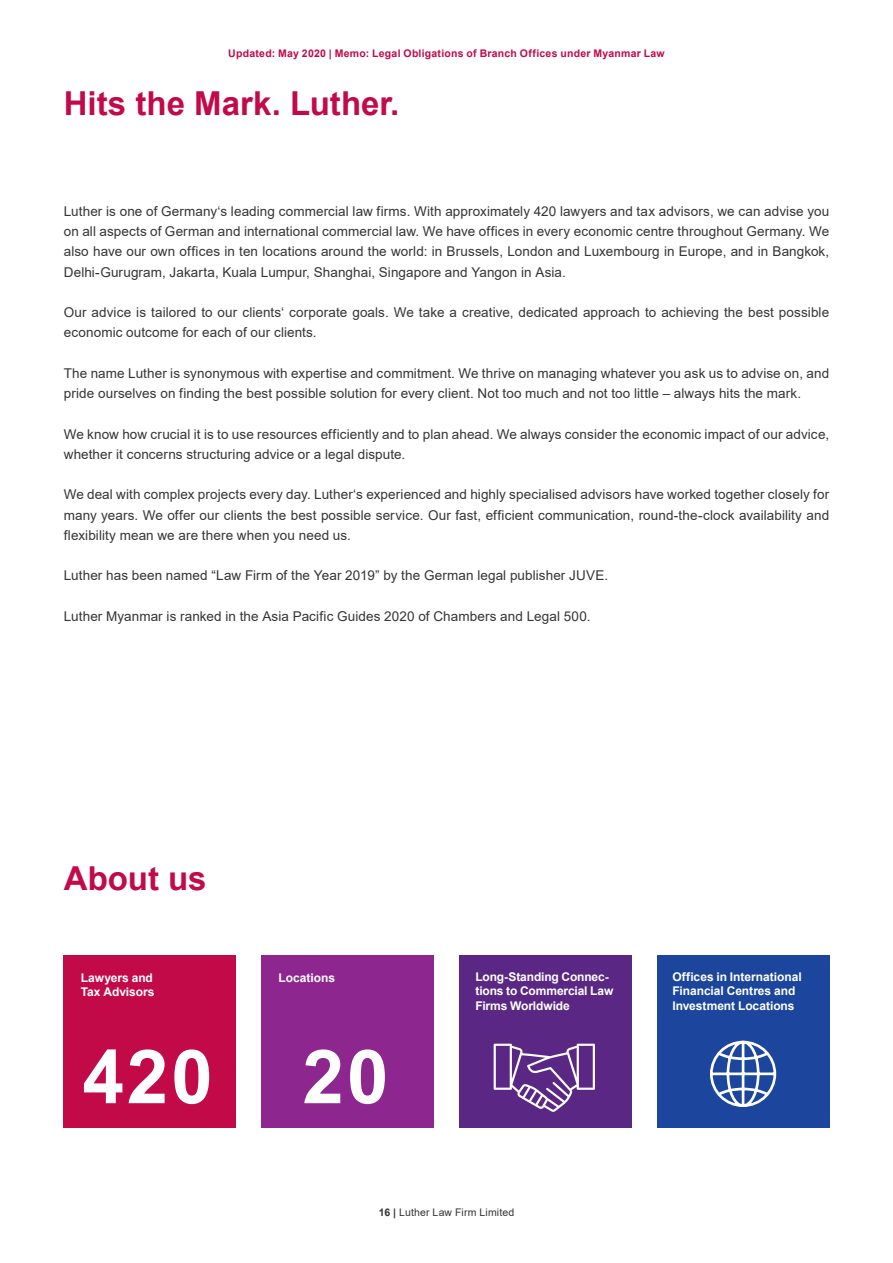
<style>
.page{position:relative;width:893px;height:1263px;background:#fff}
.page>*{position:absolute;margin:0;border:0;box-sizing:border-box;transform-origin:0 0}
.t1{font:700 74.7px "Arial";color:#fff}
.t2{font:700 33px "Arial";color:#c30a49}
.t3{font:13.5px/20.2px "Arial";letter-spacing:.005em;color:#363536}
.t4{font:700 12px/14.4px "Arial";letter-spacing:-.005em;color:#fff}
.t5{font:700 10.5px "Arial";letter-spacing:.02em;color:#c30a49}
.t6{font:10.5px "Arial";letter-spacing:.015em;color:#363536}
.s1{font-weight:700}
</style>
<div class="page">
<div style="left:64px;top:955px;width:172px;height:172px;background:#c30a49"></div>
<div style="left:261px;top:955px;width:173px;height:172px;background:#8d278f"></div>
<div style="left:459px;top:955px;width:172px;height:172px;background:#5a2784"></div>
<div style="left:657px;top:955px;width:172px;height:172px;background:#1c469d"></div>
<svg style="left:710px;top:1040px;width:67px;height:67px"></svg>
<svg style="left:494px;top:1044px;width:101px;height:68px"></svg>
<p class="t5" style="left:228px;top:46px;width:438px">Updated: May 2020 | Memo: Legal Obligations of Branch Offices under Myanmar Law</p>
<h1 class="t2" style="left:64px;top:81px;width:337px">Hits the Mark. Luther.</h1>
<p class="t3" style="left:64px;top:201px;width:767px;text-align:justify">Luther is one of Germany‘s leading commercial law firms. With approximately 420 lawyers and tax advisors, we can advise you on all aspects of German and international commercial law. We have offices in every economic centre throughout Germany. We also have our own offices in ten locations around the world: in Brussels, London and Luxembourg in Europe, and in Bangkok, Delhi-Gurugram, Jakarta, Kuala Lumpur, Shanghai, Singapore and Yangon in Asia.</p>
<p class="t3" style="left:64px;top:302px;width:767px">Our advice is tailored to our clients‘ corporate goals. We take a creative, dedicated approach to achieving the best possible economic outcome for each of our clients.</p>
<p class="t3" style="left:64px;top:363px;width:767px">The name Luther is synonymous with expertise and commitment. We thrive on managing whatever you ask us to advise on, and pride ourselves on finding the best possible solution for every client. Not too much and not too little – always hits the mark.</p>
<p class="t3" style="left:64px;top:424px;width:767px">We know how crucial it is to use resources efficiently and to plan ahead. We always consider the economic impact of our advice, whether it concerns structuring advice or a legal dispute.</p>
<p class="t3" style="left:64px;top:484px;width:767px;text-align:justify">We deal with complex projects every day. Luther‘s experienced and highly specialised advisors have worked together closely for many years. We offer our clients the best possible service. Our fast, efficient communication, round-the-clock availability and flexibility mean we are there when you need us.</p>
<p class="t3" style="left:64px;top:565px;width:546px">Luther has been named “Law Firm of the Year 2019” by the German legal publisher JUVE.</p>
<p class="t3" style="left:64px;top:606px;width:528px">Luther Myanmar is ranked in the Asia Pacific Guides 2020 of Chambers and Legal 500.</p>
<p class="t2" style="left:168px;top:853px;width:25px">U</p>
<h1 class="t2" style="left:64px;top:855px;width:144px">About us</h1>
<p class="t4" style="left:81px;top:971px;width:75px">Lawyers and<br>Tax Advisors</p>
<p class="t4" style="left:279px;top:971px;width:58px">Locations</p>
<p class="t4" style="left:475px;top:969px;width:139px">Long-Standing Connec&shy;tions to Commercial Law<br>Firms Worldwide</p>
<p class="t4" style="left:672px;top:969px;width:131px">Offices in International<br>Financial Centres and<br>Investment Locations</p>
<p class="t1" style="left:83px;top:1024px;width:307px">420 20</p>
<p class="t6" style="left:346px;top:1205px;width:203px"><span class="s1">2</span> | Luther Rechtsanwaltsgesellschaft mbH</p>
<p class="t6" style="left:379px;top:1205px;width:137px"><span class="s1">16 |</span> Luther Law Firm Limited</p>
</div>
